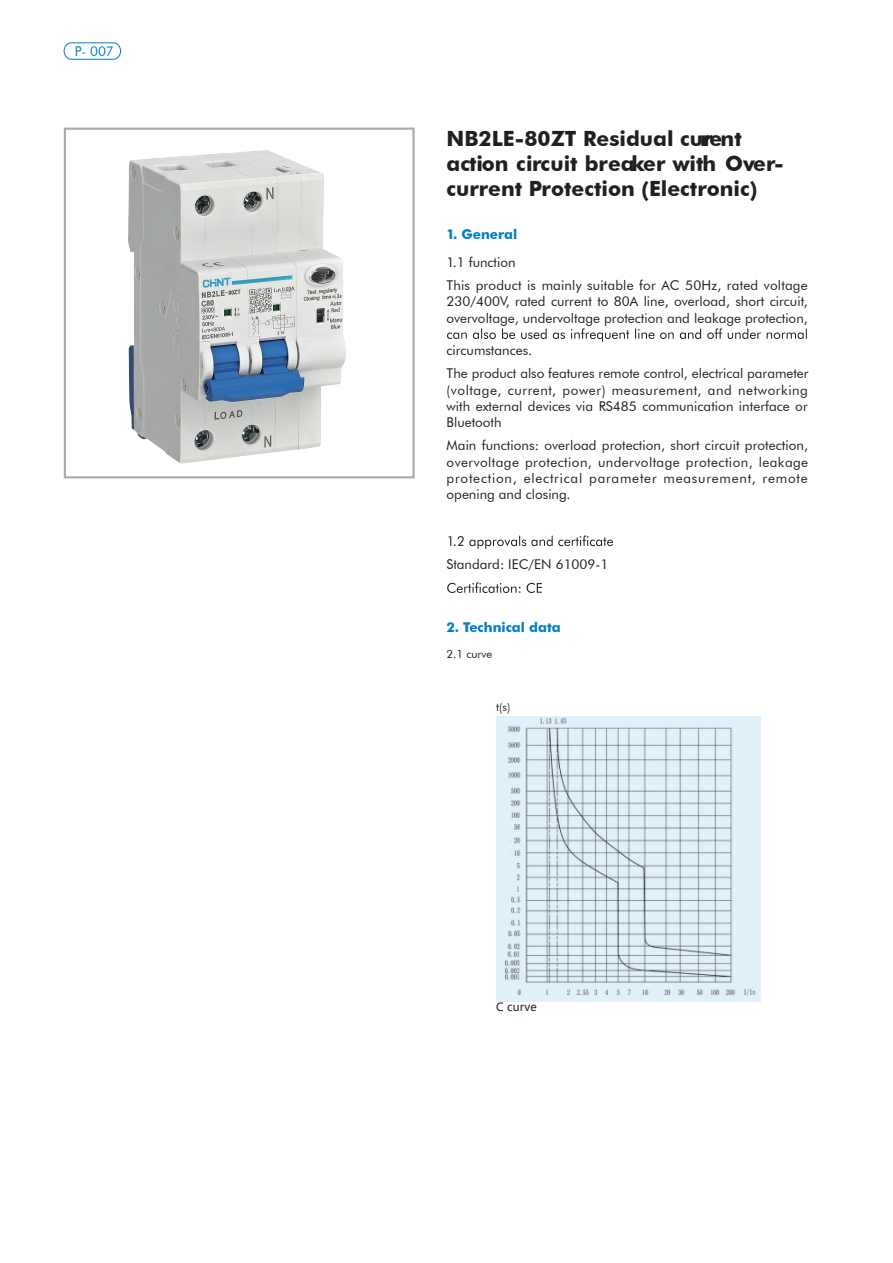
<style>
.page{position:relative;width:893px;height:1263px;background:#fff}
.page>*{position:absolute;margin:0;border:0;box-sizing:border-box;transform-origin:0 0}
.t1{font:700 21px/25.2px "Futura BT";color:#231f20}
.t2{font:13.5px/16.2px "Futura BT";color:#231f20}
.t3{font:700 13.5px "Futura BT";color:#007ec5}
.t4{font:13.5px "Futura BT";color:#007ec5}
.t5{font:11.25px "Futura BT";color:#231f20}
.t6{font:11.25px "Microsoft Ya Hei";color:#231f20}
.s1{font-weight:300}
</style>
<div class="page">
<div style="left:64px;top:43px;width:57px;height:17px;border:1px solid #007ec5;border-radius:8px"></div>
<svg style="left:447px;top:328px;width:360px;height:14px"></svg>
<svg style="left:448px;top:535px;width:165px;height:14px"></svg>
<svg style="left:447px;top:582px;width:95px;height:11px"></svg>
<img style="left:496px;top:717px;width:265px;height:284px">
<img style="left:76px;top:127px;width:318px;height:352px">
<p class="t4" style="left:75px;top:43px;width:41px">P<span class="s1">-</span> 007</p>
<h1 class="t1" style="left:446px;top:125px;width:339px">NB2LE-80ZT Residual current action circuit breaker with Over&shy;current Protection (Electronic)</h1>
<p class="t3" style="left:446px;top:226px;width:72px">1. General</p>
<p class="t2" style="left:446px;top:250px;width:363px;line-height:23.4px">1.1 function<br>This product is mainly suitable for AC 50Hz, rated voltage</p>
<p class="t2" style="left:446px;top:293px;width:363px">230/400V, rated current to 80A line, overload, short circuit, overvoltage, undervoltage protection and leakage protection,</p>
<p class="t2" style="left:446px;top:338px;width:363px;line-height:23.4px">circumstances.<br>The product also features remote control, electrical parameter</p>
<p class="t2" style="left:447px;top:382px;width:363px;text-align:justify">(voltage, current, power) measurement, and networking with external devices via RS485 communication interface or Bluetooth</p>
<p class="t2" style="left:447px;top:437px;width:363px;text-align:justify">Main functions: overload protection, short circuit protection, overvoltage protection, undervoltage protection, leakage protection, electrical parameter measurement, remote opening and closing.</p>
<p class="t2" style="left:446px;top:556px;width:163px">Standard: IEC/EN 61009-1</p>
<p class="t3" style="left:446px;top:619px;width:116px">2. Technical data</p>
<p class="t5" style="left:446px;top:647px;width:47px">2.1 curve</p>
<p class="t5" style="left:496px;top:700px;width:15px">t(s)</p>
<p class="t6" style="left:496px;top:999px;width:42px">C curve</p>
</div>
